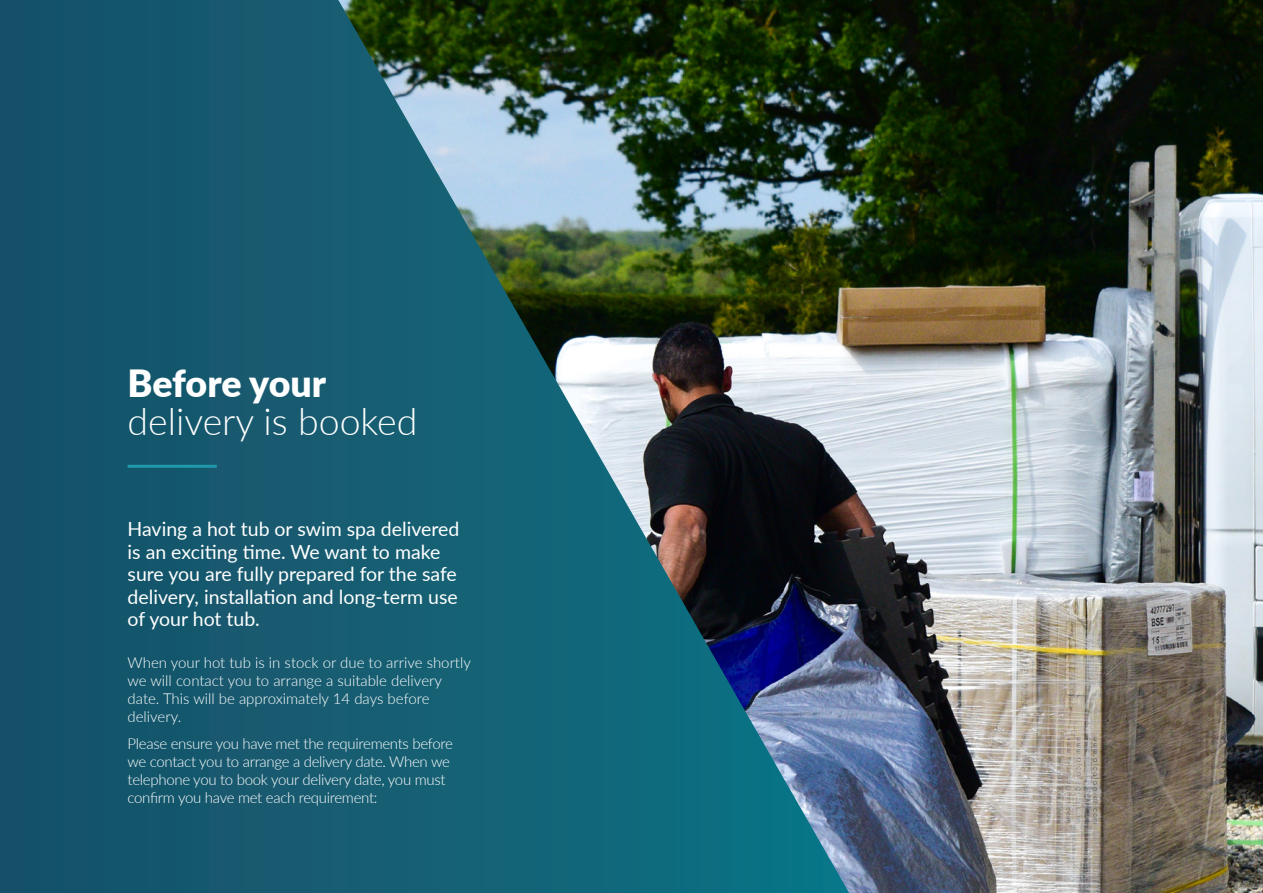
<style>
.page{position:relative;width:1263px;height:893px;background:#14566c}
.page>*{position:absolute;margin:0;border:0;box-sizing:border-box;transform-origin:0 0}
.t1{font:300 37.5px/37.5px "Lato";color:#fff}
.Section_intro{font:19.5px/22.5px "Lato";color:#fff}
.t2{font:300 15px/18px "Lato";letter-spacing:-.02em;color:#fff}
.t3{font:300 15px/18px "Lato";color:#fff}
.s1{font-weight:900}
</style>
<div class="page">
<hr style="left:128px;top:465px;width:89px;height:3px;background:#1f99ab">
<img style="left:338px;top:0;width:925px;height:893px">
<p class="t1" style="left:128px;top:364px;width:291px"><span class="s1">Before your </span>delivery is booked</p>
<p class="Section_intro" style="left:128px;top:517px;width:333px">Having a hot tub or swim spa delivered is an exciting time. We want to make sure you are fully prepared for the safe delivery, installation and long-term use of your hot tub.</p>
<p class="t3" style="left:128px;top:653px;width:345px">When your hot tub is in stock or due to arrive shortly we will contact you to arrange a suitable delivery date. This will be approximately 14 days before delivery.</p>
<p class="t2" style="left:128px;top:734px;width:327px">Please ensure you have met the requirements before we contact you to arrange a delivery date. When we telephone you to book your delivery date, you must confirm you have met each requirement:</p>
</div>
